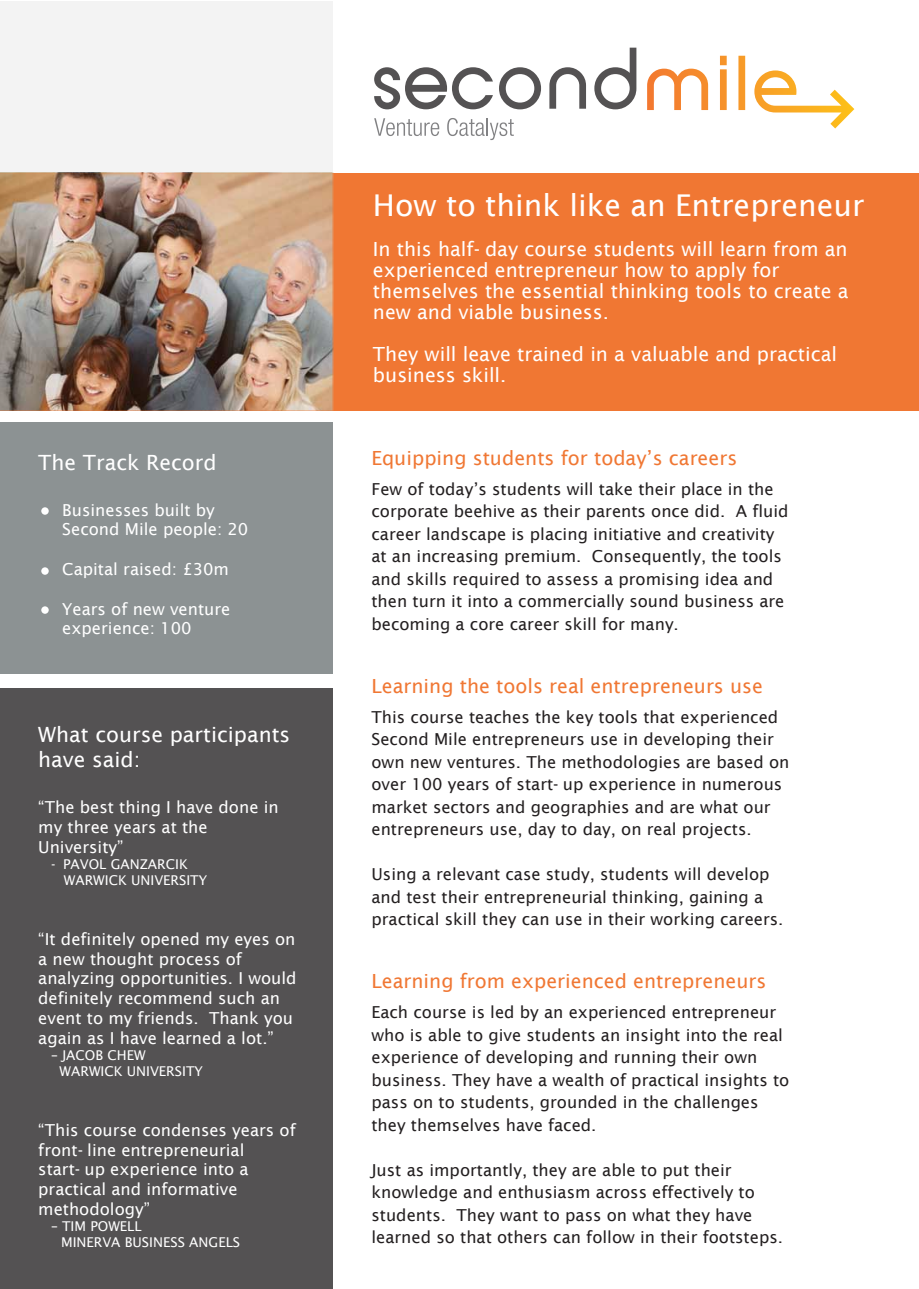
<style>
.page{position:relative;width:919px;height:1289px;background:#fff}
.page>*{position:absolute;margin:0;border:0;box-sizing:border-box;transform-origin:0 0}
.t1{font:30px "Lucida Sans";color:#fff}
.t2{font:21px/25.2px "Lucida Sans";color:#fff}
.t3{font:19.5px/21px "Lucida Sans";color:#fff}
.t4{font:19.5px "Lucida Sans";color:#f07733}
.t5{font:16.5px/22.5px "Lucida Sans";color:#231f20}
.t6{font:16.5px/19.8px "Lucida Sans";color:#fff}
.t7{font:13.5px/16.2px "Lucida Sans";color:#fff}
</style>
<div class="page">
<div style="left:0;top:422px;width:332px;height:252px;background:#8c9293"></div>
<div style="left:0;top:1px;width:332px;height:208px;background:#f3f3f3"></div>
<div style="left:0;top:173px;width:918px;height:237px;background:#f07733"></div>
<svg style="left:374px;top:67px;width:119px;height:42px"></svg>
<svg style="left:499px;top:67px;width:42px;height:42px"></svg>
<svg style="left:549px;top:67px;width:37px;height:42px"></svg>
<svg style="left:594px;top:48px;width:42px;height:61px"></svg>
<svg style="left:647px;top:56px;width:207px;height:72px"></svg>
<svg style="left:374px;top:118px;width:65px;height:18px"></svg>
<svg style="left:447px;top:118px;width:66px;height:22px"></svg>
<img style="left:1px;top:173px;width:333px;height:237px">
<div style="left:0;top:688px;width:332px;height:600px;background:#545253"></div>
<div style="left:41px;top:507px;width:8px;height:7px;background:#fff;border-radius:50%"></div>
<div style="left:41px;top:567px;width:8px;height:7px;background:#fff;border-radius:50%"></div>
<div style="left:41px;top:606px;width:8px;height:7px;background:#fff;border-radius:50%"></div>
<p class="t2" style="left:38px;top:450px;width:180px">The Track Record</p>
<p class="t6" style="left:62px;top:499px;width:187px">Businesses built by<br>Second Mile people: 20</p>
<p class="t6" style="left:62px;top:559px;width:168px">Capital raised: £30m</p>
<p class="t6" style="left:62px;top:598px;width:170px">Years of new venture experience: 100</p>
<p class="t2" style="left:38px;top:721px;width:253px">What course participants have said:</p>
<p class="t6" style="left:38px;top:797px;width:242px">“The best thing I have done in my three years at the<br>University”</p>
<p class="t7" style="left:64px;top:856px;width:145px;text-indent:-13px">- PAVOL GANZARCIK<br>WARWICK UNIVERSITY</p>
<p class="t6" style="left:38px;top:928px;width:260px">“It definitely opened my eyes on a new thought process of analyzing opportunities. I would definitely recommend such an event to my friends. Thank you again as I have learned a lot.”</p>
<p class="t7" style="left:60px;top:1046px;width:145px;text-indent:-9px">– JACOB CHEW<br>WARWICK UNIVERSITY</p>
<p class="t6" style="left:38px;top:1119px;width:259px">“This course condenses years of front- line entrepreneurial<br>start- up experience into a practical and informative methodology”</p>
<p class="t7" style="left:61px;top:1217px;width:180px;text-indent:-10px">– TIM POWELL<br>MINERVA BUSINESS ANGELS</p>
<h1 class="t1" style="left:373px;top:187px;width:493px">How to think like an Entrepreneur</h1>
<p class="t3" style="left:373px;top:238px;width:477px">In this half- day course students will learn from an experienced entrepreneur how to apply for themselves the essential thinking tools to create a new and viable business.</p>
<p class="t3" style="left:373px;top:343px;width:466px">They will leave trained in a valuable and practical business skill.</p>
<p class="t4" style="left:371px;top:445px;width:367px">Equipping students for today’s careers</p>
<p class="t5" style="left:371px;top:477px;width:418px">Few of today’s students will take their place in the corporate beehive as their parents once did. A fluid career landscape is placing initiative and creativity at an increasing premium. Consequently, the tools and skills required to assess a promising idea and then turn it into a commercially sound business are becoming a core career skill for many.</p>
<p class="t4" style="left:371px;top:673px;width:393px">Learning the tools real entrepreneurs use</p>
<p class="t5" style="left:371px;top:705px;width:419px">This course teaches the key tools that experienced Second Mile entrepreneurs use in developing their own new ventures. The methodologies are based on over 100 years of start- up experience in numerous market sectors and geographies and are what our entrepreneurs use, day to day, on real projects.</p>
<p class="t5" style="left:371px;top:862px;width:413px">Using a relevant case study, students will develop and test their entrepreneurial thinking, gaining a practical skill they can use in their working careers.</p>
<p class="t4" style="left:371px;top:969px;width:396px">Learning from experienced entrepreneurs</p>
<p class="t5" style="left:371px;top:1000px;width:419px">Each course is led by an experienced entrepreneur who is able to give students an insight into the real experience of developing and running their own business. They have a wealth of practical insights to pass on to students, grounded in the challenges they themselves have faced.</p>
<p class="t5" style="left:371px;top:1158px;width:413px">Just as importantly, they are able to put their knowledge and enthusiasm across effectively to students. They want to pass on what they have learned so that others can follow in their footsteps.</p>
</div>
